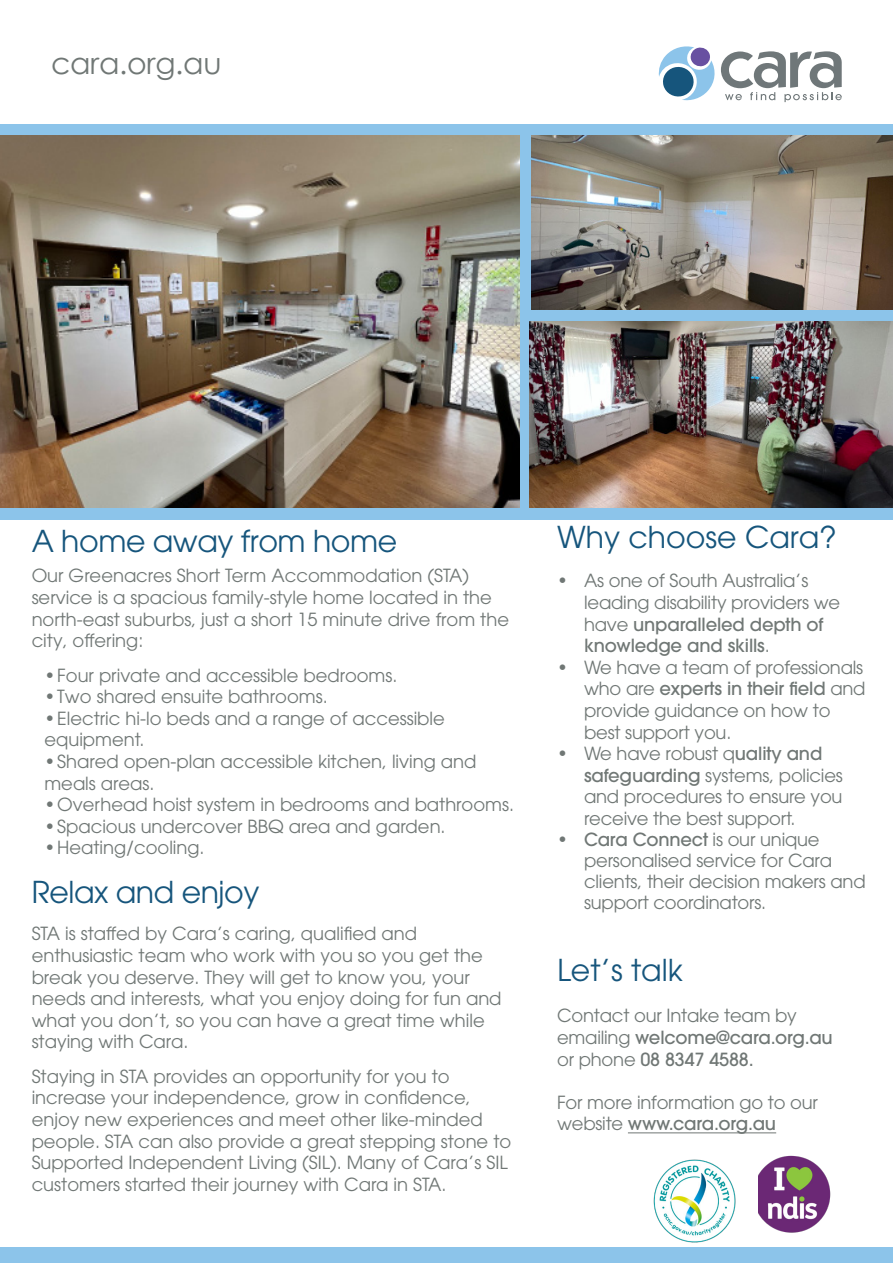
<style>
.page{position:relative;width:893px;height:1263px;background:#fff}
.page>*{position:absolute;margin:0;border:0;box-sizing:border-box;transform-origin:0 0}
.Subheads{font:30px "ITC Avant Garde Pro";letter-spacing:-.015em;color:#16557c}
.t1{font:30px "Century Gothic";letter-spacing:-.01em;color:#707775}
.Copy{font:18px/21.6px "ITC Avant Garde Pro";color:#707775}
.Find_out_more{font:18px/21.6px "ITC Avant Garde Pro";letter-spacing:-.01em;color:#707775}
.s1{font-weight:500}
</style>
<div class="page">
<div style="left:508px;top:294px;width:385px;height:34px;background:#8cc4ea"></div>
<div style="left:508px;top:130px;width:32px;height:384px;background:#8cc4ea"></div>
<svg style="left:658px;top:46px;width:184px;height:56px"></svg>
<img style="left:0;top:135px;width:519px;height:373px">
<img style="left:531px;top:135px;width:362px;height:175px">
<img style="left:530px;top:322px;width:363px;height:186px">
<div style="left:0;top:1247px;width:893px;height:16px;background:#8cc4ea"></div>
<div style="left:0;top:124px;width:893px;height:11px;background:#8cc4ea"></div>
<hr style="left:628px;top:1132px;width:148px;height:1px;background:#707775">
<img style="left:759px;top:1155px;width:72px;height:78px">
<img style="left:653px;top:1159px;width:83px;height:83px">
<div style="left:0;top:508px;width:893px;height:12px;background:#8cc4ea"></div>
<p class="t1" style="left:51px;top:42px;width:172px">cara.org.au</p>
<p class="Subheads" style="left:32px;top:523px;width:367px">A home away from home</p>
<p class="Copy" style="left:32px;top:565px;width:479px">Our Greenacres Short Term Accommodation (STA) service is a spacious family-style home located in the north-east suburbs, just a short 15 minute drive from the city, offering:</p>
<p class="Copy" style="left:44px;top:664px;width:355px">•Four private and accessible bedrooms.</p>
<p class="Copy" style="left:44px;top:685px;width:285px">•Two shared ensuite bathrooms.</p>
<p class="Copy" style="left:44px;top:707px;width:402px">•Electric hi-lo beds and a range of accessible equipment.</p>
<p class="Copy" style="left:44px;top:750px;width:434px">•Shared open-plan accessible kitchen, living and meals areas.</p>
<p class="Copy" style="left:44px;top:793px;width:471px">•Overhead hoist system in bedrooms and bathrooms.</p>
<p class="Copy" style="left:44px;top:815px;width:403px">•Spacious undercover BBQ area and garden.</p>
<p class="Copy" style="left:44px;top:837px;width:162px">•Heating/cooling.</p>
<p class="Subheads" style="left:32px;top:873px;width:229px">Relax and enjoy</p>
<p class="Copy" style="left:32px;top:923px;width:471px">STA is staffed by Cara’s caring, qualified and enthusiastic team who work with you so you get the break you deserve. They will get to know you, your needs and interests, what you enjoy doing for fun and what you don’t, so you can have a great time while staying with Cara.</p>
<p class="Copy" style="left:32px;top:1065px;width:481px">Staying in STA provides an opportunity for you to increase your independence, grow in confidence, enjoy new experiences and meet other like-minded people. STA can also provide a great stepping stone to Supported Independent Living (SIL). Many of Cara’s SIL customers started their journey with Cara in STA.</p>
<p class="Subheads" style="left:557px;top:518px;width:281px">Why choose Cara?</p>
<p class="Copy" style="left:584px;top:570px;width:258px;text-indent:-27px">• As one of South Australia’s leading disability providers we have <span class="s1">unparalleled depth of knowledge and skills</span>.</p>
<p class="Copy" style="left:584px;top:656px;width:283px;text-indent:-27px">• We have a team of professionals who are <span class="s1">experts in their field</span> and provide guidance on how to best support you.</p>
<p class="Copy" style="left:584px;top:743px;width:260px;text-indent:-27px">• We have robust q<span class="s1">uality and safeguarding</span> systems, policies and procedures to ensure you receive the best support.</p>
<p class="Copy" style="left:584px;top:829px;width:283px;line-height:21px;text-indent:-27px"><span class="s1">• Cara Connect</span> is our unique personalised service for Cara clients, their decision makers and support coordinators.</p>
<p class="Subheads" style="left:557px;top:951px;width:127px">Let’s talk</p>
<p class="Copy" style="left:557px;top:1005px;width:277px">Contact our Intake team by emailing <span class="s1">welcome@cara.org.au </span>or phone <span class="s1">08 8347 4588.</span></p>
<p class="Find_out_more" style="left:557px;top:1091px;width:262px">For more information go to our website <span class="s1">www.cara.org.au</span></p>
</div>
